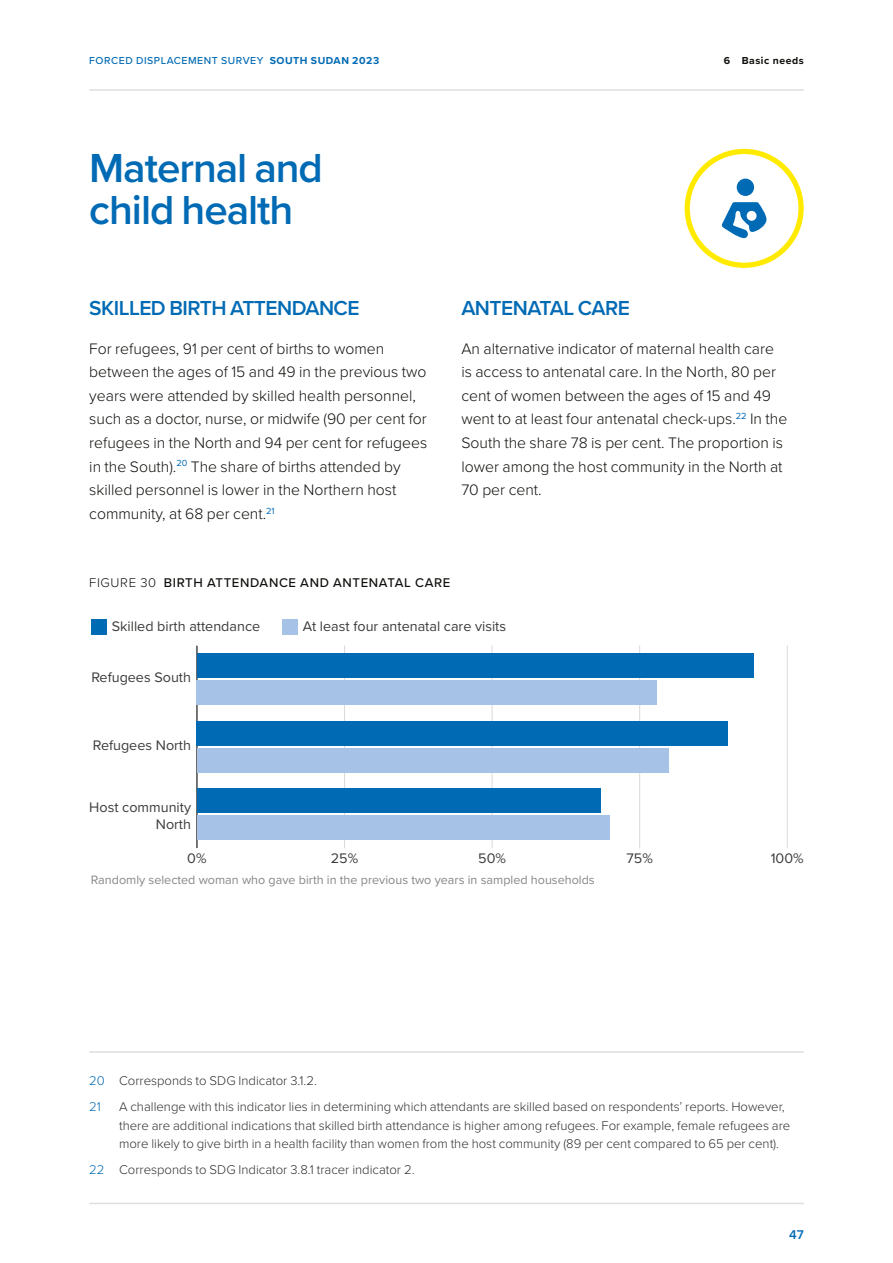
<style>
.page{position:relative;width:893px;height:1263px;background:#fff}
.page>*{position:absolute;margin:0;border:0;box-sizing:border-box;transform-origin:0 0}
.t1{font:600 42px/42px "Proxima Nova";letter-spacing:-.025em;color:#006ab4}
.t2{font:600 21px "Proxima Nova";letter-spacing:-.025em;color:#006ab4}
.t3{font:300 15.75px/23.7px "Proxima Nova";color:#0f100c}
.t4{font:14.4px/17.2px "Proxima Nova";color:#3c3c3b;text-align:right}
.t5{font:300 13.2px/18.3px "Proxima Nova";color:#32312f}
.t6{font:500 13.2px "Proxima Nova";letter-spacing:.05em;color:#0f100c}
.t7{font:600 13.2px "Proxima Nova";color:#006ab4}
.t8{font:12.6px "Proxima Nova";color:#878787}
.t9{font:500 10.5px "Proxima Nova";letter-spacing:.05em;color:#006ab4}
.t10{font:700 10.5px "Proxima Nova";letter-spacing:.05em;color:#0f100c}
.t11{font:700 10.5px "Proxima Nova";letter-spacing:.05em;color:#006ab4}
.s1{font-weight:700}
.s2{font-weight:300}
.s3{color:#006ab4}
</style>
<div class="page">
<hr style="left:89px;top:1051px;width:715px;height:2px;background:#dfdddd">
<svg style="left:722px;top:179px;width:44px;height:59px"></svg>
<div style="left:685px;top:149px;width:119px;height:119px;border:5px solid #ffea00;border-radius:50%"></div>
<hr style="left:344px;top:646px;width:1px;height:202px;background:#dadada">
<hr style="left:492px;top:646px;width:1px;height:202px;background:#dadada">
<hr style="left:639px;top:646px;width:1px;height:202px;background:#dadada">
<hr style="left:787px;top:646px;width:1px;height:202px;background:#dadada">
<hr style="left:196px;top:646px;width:1px;height:202px;background:#000">
<div style="left:197px;top:681px;width:460px;height:24px;background:#a6c2e7"></div>
<div style="left:197px;top:748px;width:471px;height:24px;background:#a6c2e7"></div>
<div style="left:197px;top:816px;width:413px;height:24px;background:#a6c2e7"></div>
<div style="left:197px;top:654px;width:557px;height:24px;background:#006ab4"></div>
<div style="left:197px;top:721px;width:531px;height:24px;background:#006ab4"></div>
<div style="left:197px;top:789px;width:404px;height:24px;background:#006ab4"></div>
<div style="left:91px;top:619px;width:15px;height:15px;background:#006ab4"></div>
<div style="left:282px;top:619px;width:15px;height:15px;background:#a6c2e7"></div>
<hr style="left:89px;top:1203px;width:715px;height:1px;background:#dfdddd">
<hr style="left:89px;top:89px;width:715px;height:2px;background:#dfdddd">
<p class="t9" style="left:89px;top:53px;width:196px">FORCED DISPLACEMENT SURVEY <span class="s1">South</span></p>
<p class="t11" style="left:311px;top:53px;width:16px">Sudan</p>
<p class="t11" style="left:352px;top:53px;width:28px">2023</p>
<p class="t10" style="left:724px;top:53px;width:81px">6 Basic needs</p>
<h1 class="t1" style="left:89px;top:146px;width:235px">Maternal and child health</h1>
<h2 class="t2" style="left:89px;top:292px;width:272px">SKILLED BIRTH ATTENDANCE</h2>
<p class="t3" style="left:89px;top:336px;width:340px">For refugees, 91 per cent of births to women between the ages of 15 and 49 in the previous two years were attended by skilled health personnel, such as a doctor, nurse, or midwife (90 per cent for refugees in the North and 94 per cent for refugees in the South).<sup>20</sup> The share of births attended by skilled personnel is lower in the Northern host community, at 68 per cent.<sup>21</sup></p>
<h2 class="t2" style="left:461px;top:292px;width:170px">ANTENATAL CARE</h2>
<p class="t3" style="left:461px;top:336px;width:327px">An alternative indicator of maternal health care is access to antenatal care. In the North, 80 per cent of women between the ages of 15 and 49 went to at least four antenatal check-ups.<sup>22</sup> In the South the share 78 is per cent. The proportion is lower among the host community in the North at 70 per cent.</p>
<p class="t6" style="left:89px;top:573px;width:345px"><span class="s2">FIGURE 30</span> BIRTH ATTENDANCE AND ANTENATAL CARE</p>
<p class="t4" style="left:112px;top:617px;width:150px">Skilled birth attendance</p>
<p class="t4" style="left:303px;top:617px;width:205px">At least four antenatal care visits</p>
<p class="t4" style="left:91px;top:668px;width:101px">Refugees South</p>
<p class="t4" style="left:93px;top:736px;width:100px">Refugees North</p>
<p class="t4" style="left:89px;top:798px;width:103px">Host community<br>North</p>
<p class="t4" style="left:187px;top:849px;width:21px">0%</p>
<p class="t4" style="left:331px;top:849px;width:29px">25%</p>
<p class="t4" style="left:478px;top:849px;width:29px">50%</p>
<p class="t4" style="left:626px;top:849px;width:28px">75%</p>
<p class="t4" style="left:771px;top:849px;width:34px">100%</p>
<p class="t8" style="left:91px;top:870px;width:505px">Randomly selected woman who gave birth in the previous two years in sampled households</p>
<p class="t5" style="left:89px;top:1067px;width:229px;line-height:25.8px"><span class="s3">20</span> Corresponds to SDG Indicator 3.1.2.<br><span class="s3">21</span></p>
<p class="t5" style="left:119px;top:1097px;width:673px">A challenge with this indicator lies in determining which attendants are skilled based on respondents’ reports. However, there are additional indications that skilled birth attendance is higher among refugees. For example, female refugees are more likely to give birth in a health facility than women from the host community (89 per cent compared to 65 per cent).</p>
<p class="t5" style="left:89px;top:1159px;width:327px"><span class="s3">22</span> Corresponds to SDG Indicator 3.8.1 tracer indicator 2.</p>
<p class="t7" style="left:789px;top:1224px;width:16px">47</p>
</div>
